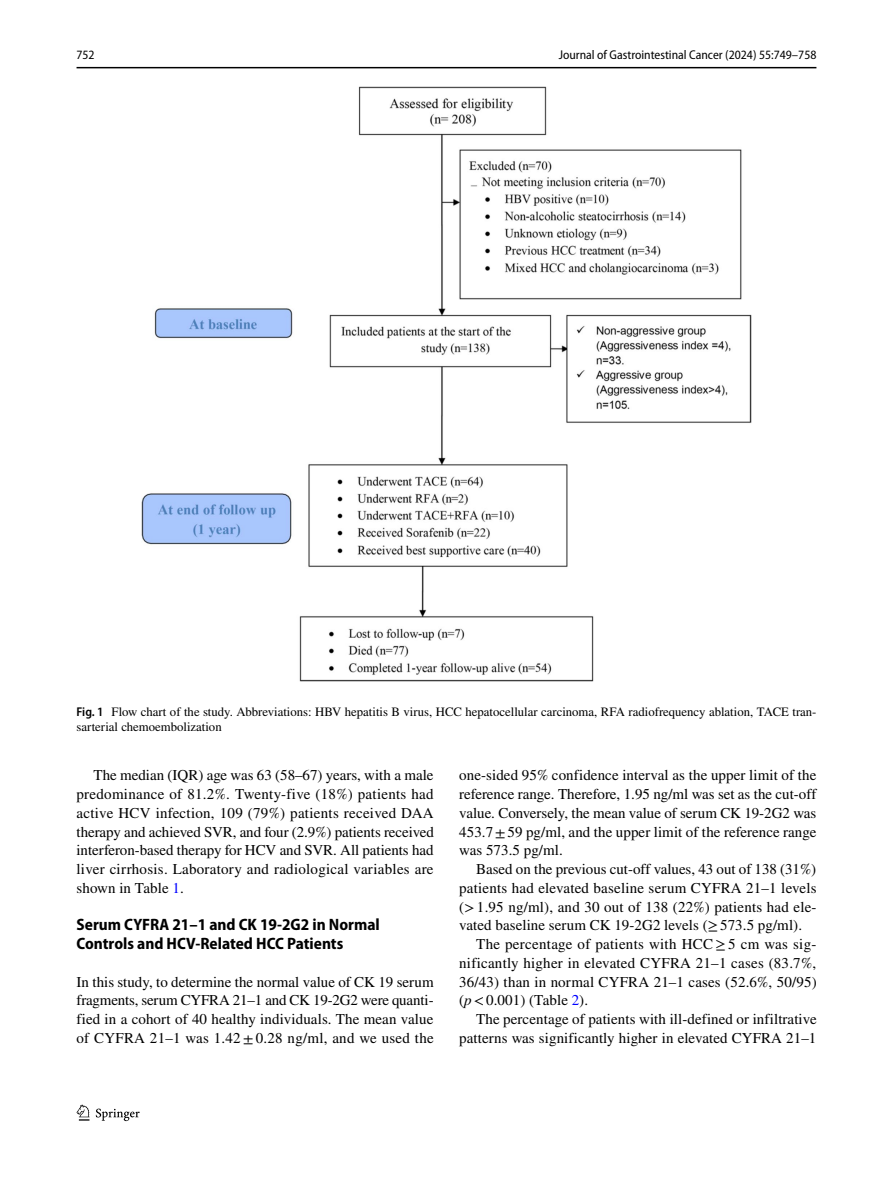
<style>
.page{position:relative;width:893px;height:1187px;background:#fff}
.page>*{position:absolute;margin:0;border:0;box-sizing:border-box;transform-origin:0 0}
.t1{font:700 semi-condensed 16.5px/18.8px "Myriad Pro";color:#000}
.t2{font:15px/18.8px "STIX";letter-spacing:.005em;color:#000;text-align:justify}
.t3{font:12.75px/15px "STIX";color:#000}
.t4{font:semi-condensed 12.75px "Myriad Pro";color:#000}
.s1{font-family:"Myriad Pro";font-weight:600;font-stretch:semi-condensed}
.s2{color:#00f}
.s3{font-style:italic}
</style>
<div class="page">
<hr style="left:77px;top:67px;width:739px;height:1px;background:#000">
<svg style="left:77px;top:1104px;width:12px;height:16px"></svg>
<svg style="left:96px;top:1108px;width:44px;height:12px"></svg>
<img style="left:142px;top:87px;width:609px;height:594px">
<p class="t4" style="left:77px;top:48px;width:20px">752</p>
<p class="t4" style="left:559px;top:48px;width:259px">Journal of Gastrointestinal Cancer (2024) 55:749–758</p>
<p class="t3" style="left:77px;top:705px;width:741px"><span class="s1">Fig. 1</span> Flow chart of the study. Abbreviations: HBV hepatitis B virus, HCC hepatocellular carcinoma, RFA radiofrequency ablation, TACE tran&shy;sarterial chemoembolization</p>
<p class="t2" style="left:77px;top:766px;width:359px;text-indent:17px">The median (IQR) age was 63 (58–67) years, with a male predominance of 81.2%. Twenty-five (18%) patients had active HCV infection, 109 (79%) patients received DAA therapy and achieved SVR, and four (2.9%) patients received interferon-based therapy for HCV and SVR. All patients had liver cirrhosis. Laboratory and radiological variables are shown in Table <span class="s2">1</span>.</p>
<p class="t1" style="left:77px;top:915px;width:305px">Serum CYFRA 21–1 and CK 19‑2G2 in Normal<br>Controls and HCV‑Related HCC Patients</p>
<p class="t2" style="left:77px;top:973px;width:359px">In this study, to determine the normal value of CK 19 serum fragments, serum CYFRA 21–1 and CK 19-2G2 were quanti&shy;fied in a cohort of 40 healthy individuals. The mean value of CYFRA 21–1 was 1.42±0.28 ng/ml, and we used the</p>
<p class="t2" style="left:459px;top:766px;width:359px">one-sided 95% confidence interval as the upper limit of the reference range. Therefore, 1.95 ng/ml was set as the cut-off value. Conversely, the mean value of serum CK 19-2G2 was 453.7±59 pg/ml, and the upper limit of the reference range was 573.5 pg/ml.</p>
<p class="t2" style="left:476px;top:860px;width:341px">Based on the previous cut-off values, 43 out of 138 (31%)</p>
<p class="t2" style="left:459px;top:879px;width:359px">patients had elevated baseline serum CYFRA 21–1 levels</p>
<p class="t2" style="left:459px;top:898px;width:359px">(&gt;1.95 ng/ml), and 30 out of 138 (22%) patients had ele-</p>
<p class="t2" style="left:459px;top:916px;width:344px">vated baseline serum CK 19-2G2 levels (≥573.5 pg/ml).</p>
<p class="t2" style="left:476px;top:935px;width:342px">The percentage of patients with HCC≥5 cm was sig-</p>
<p class="t2" style="left:459px;top:954px;width:358px">nificantly higher in elevated CYFRA 21–1 cases (83.7%,</p>
<p class="t2" style="left:459px;top:973px;width:359px">36/43) than in normal CYFRA 21–1 cases (52.6%, 50/95)</p>
<p class="t2" style="left:459px;top:991px;width:130px">(<span class="s3">p</span>&lt;0.001) (Table <span class="s2">2</span>).</p>
<p class="t2" style="left:476px;top:1010px;width:342px">The percentage of patients with ill-defined or infiltrative</p>
<p class="t2" style="left:459px;top:1029px;width:359px">patterns was significantly higher in elevated CYFRA 21–1</p>
</div>
